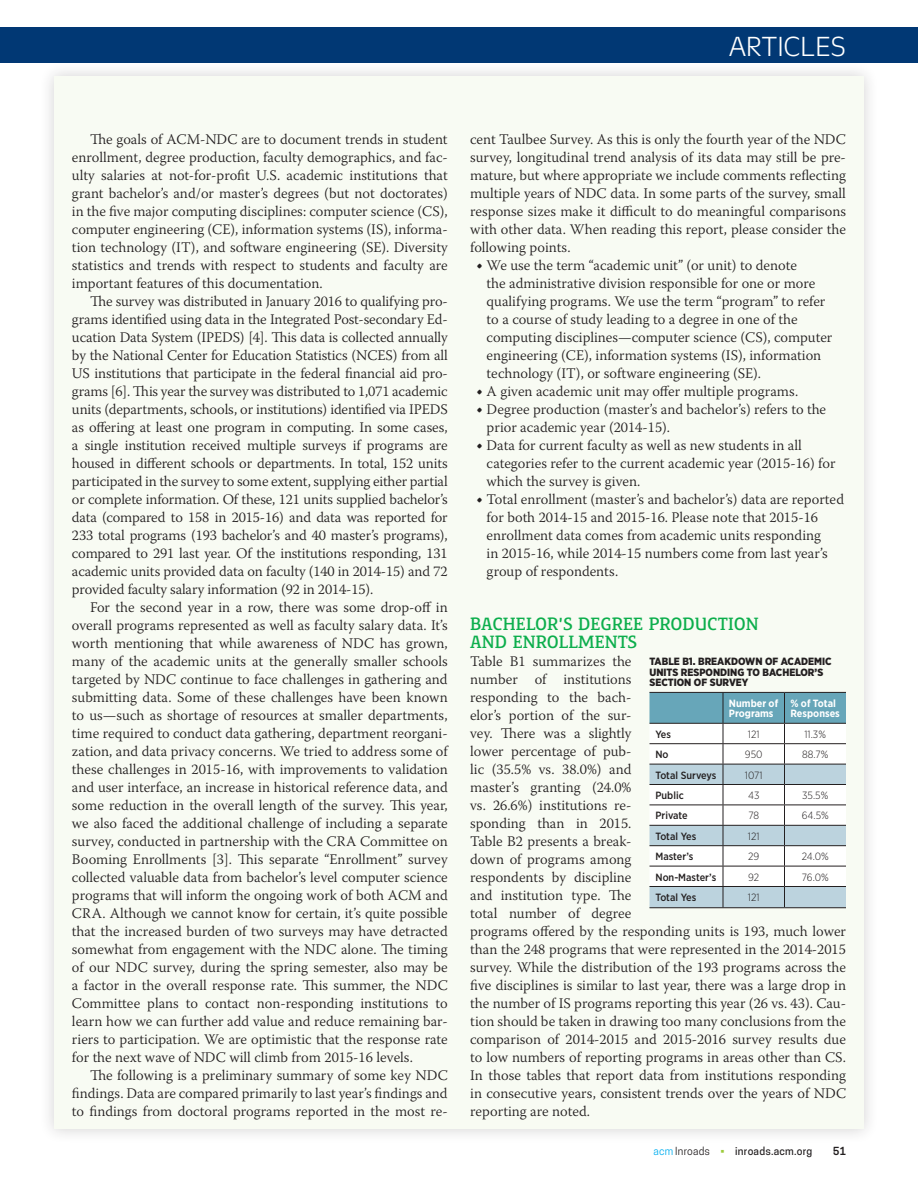
<style>
.page{position:relative;width:918px;height:1188px;background:#fff}
.page>*{position:absolute;margin:0;border:0;box-sizing:border-box;transform-origin:0 0}
.t1{font:300 30px "Clouseau Sans";color:#fff}
.t2{font:600 17.25px/18px "Precious Serif";color:#0cae4c}
.t3{font:300 14.7px/18px "Warnock Pro";color:#231f20;text-align:justify}
.t4{font:900 10.5px/10.5px "Gotham Narrow";color:#231f20}
.t5{font:500 10.5px "Gotham Narrow";color:#231f20}
.t6{font:300 10.5px "Gotham Narrow";color:#231f20}
.t7{font:700 10.5px/10.5px "Gotham Narrow";color:#fff}
.t8{font:500 10.5px "Cooper Hewitt";letter-spacing:.02em;color:#231f20}
.t9{font:600 10.5px "Cooper Hewitt";color:#231f20}
.s1{font-size:18px}
.s2{font-weight:400;color:#00aeef}
.s3{font-weight:400}
.s4{font-weight:400;color:#9ccb3b}
</style>
<div class="page">
<div style="left:39px;top:61px;width:841px;height:1084px;background:#231f20;opacity:.2"></div>
<div style="left:54px;top:76px;width:810px;height:1054px;background:#f8fbf3"></div>
<div style="left:0;top:27px;width:918px;height:36px;background:#013874"></div>
<svg style="left:650px;top:692px;width:196px;height:215px"></svg>
<hr style="left:650px;top:907px;width:73px;height:1px;background:#231f20">
<hr style="left:723px;top:907px;width:61px;height:1px;background:#231f20">
<hr style="left:784px;top:907px;width:62px;height:1px;background:#231f20">
<h1 class="t1" style="left:729px;top:36px;width:118px">ARTICLES</h1>
<p class="t3" style="left:72px;top:130px;width:377px;text-indent:18px">The goals of ACM-NDC are to document trends in student enrollment, degree production, faculty demographics, and fac&shy;ulty salaries at not-for-profit U.S. academic institutions that grant bachelor’s and/or master’s degrees (but not doctorates) in the five major computing disciplines: computer science (CS), computer engineering (CE), information systems (IS), informa&shy;tion technology (IT), and software engineering (SE). Diversity statistics and trends with respect to students and faculty are important features of this documentation.</p>
<p class="t3" style="left:72px;top:292px;width:377px;text-indent:18px">The survey was distributed in January 2016 to qualifying pro&shy;grams identified using data in the Integrated Post-secondary Ed&shy;ucation Data System (IPEDS) [4]. This data is collected annually by the National Center for Education Statistics (NCES) from all US institutions that participate in the federal financial aid pro&shy;grams [6]. This year the survey was distributed to 1,071 academic units (departments, schools, or institutions) identified via IPEDS as offering at least one program in computing. In some cases, a single institution received multiple surveys if programs are housed in different schools or departments. In total, 152 units participated in the survey to some extent, supplying either partial or complete information. Of these, 121 units supplied bachelor’s data (compared to 158 in 2015-16) and data was reported for 233 total programs (193 bachelor’s and 40 master’s programs), compared to 291 last year. Of the institutions responding, 131 academic units provided data on faculty (140 in 2014-15) and 72 provided faculty salary information (92 in 2014-15).</p>
<p class="t3" style="left:72px;top:598px;width:377px;text-indent:18px">For the second year in a row, there was some drop-off in overall programs represented as well as faculty salary data. It’s worth mentioning that while awareness of NDC has grown, many of the academic units at the generally smaller schools targeted by NDC continue to face challenges in gathering and submitting data. Some of these challenges have been known to us—such as shortage of resources at smaller departments, time required to conduct data gathering, department reorgani&shy;zation, and data privacy concerns. We tried to address some of these challenges in 2015-16, with improvements to validation and user interface, an increase in historical reference data, and some reduction in the overall length of the survey. This year, we also faced the additional challenge of including a separate survey, conducted in partnership with the CRA Committee on Booming Enrollments [3]. This separate “Enrollment” survey collected valuable data from bachelor’s level computer science programs that will inform the ongoing work of both ACM and CRA. Although we cannot know for certain, it’s quite possible that the increased burden of two surveys may have detracted somewhat from engagement with the NDC alone. The timing of our NDC survey, during the spring semester, also may be a factor in the overall response rate. This summer, the NDC Committee plans to contact non-responding institutions to learn how we can further add value and reduce remaining bar&shy;riers to participation. We are optimistic that the response rate for the next wave of NDC will climb from 2015-16 levels.</p>
<p class="t3" style="left:72px;top:1066px;width:377px;text-indent:18px">The following is a preliminary summary of some key NDC findings. Data are compared primarily to last year’s findings and to findings from doctoral programs reported in the most re-</p>
<p class="t3" style="left:470px;top:130px;width:377px">cent Taulbee Survey. As this is only the fourth year of the NDC survey, longitudinal trend analysis of its data may still be pre&shy;mature, but where appropriate we include comments reflecting multiple years of NDC data. In some parts of the survey, small response sizes make it difficult to do meaningful comparisons with other data. When reading this report, please consider the following points.</p>
<p class="t3" style="left:487px;top:256px;width:347px;text-align:left;text-indent:-10px"><span class="s1">•</span> We use the term “academic unit” (or unit) to denote<br>the administrative division responsible for one or more qualifying programs. We use the term “program” to refer to a course of study leading to a degree in one of the computing disciplines—computer science (CS), computer engineering (CE), information systems (IS), information technology (IT), or software engineering (SE).</p>
<p class="t3" style="left:476px;top:382px;width:324px"><span class="s1">•</span> A given academic unit may offer multiple programs.</p>
<p class="t3" style="left:487px;top:400px;width:341px;text-indent:-10px"><span class="s1">•</span> Degree production (master’s and bachelor’s) refers to the prior academic year (2014-15).</p>
<p class="t3" style="left:487px;top:436px;width:350px;text-align:left;text-indent:-10px"><span class="s1">•</span> Data for current faculty as well as new students in all categories refer to the current academic year (2015-16) for which the survey is given.</p>
<p class="t3" style="left:487px;top:490px;width:359px;text-align:left;text-indent:-10px"><span class="s1">•</span> Total enrollment (master’s and bachelor’s) data are reported for both 2014-15 and 2015-16. Please note that 2015-16 enrollment data comes from academic units responding<br>in 2015-16, while 2014-15 numbers come from last year’s group of respondents.</p>
<p class="t2" style="left:470px;top:615px;width:290px">BACHELOR’S DEGREE PRODUCTION<br>AND ENROLLMENTS</p>
<p class="t3" style="left:470px;top:652px;width:377px;text-align:left">Table B1 summarizes the<br>number of institutions<br>responding to the bach-<br>elor’s portion of the sur-<br>vey. There was a slightly<br>lower percentage of pub-<br>lic (35.5% vs. 38.0%) and<br>master’s granting (24.0%<br>vs. 26.6%) institutions re-<br>sponding than in 2015.<br>Table B2 presents a break-<br>down of programs among<br>respondents by discipline<br>and institution type. The<br>total number of degree<br>programs offered by the responding units is 193, much lower than the 248 programs that were represented in the 2014-2015 survey. While the distribution of the 193 programs across the five disciplines is similar to last year, there was a large drop in the number of IS programs reporting this year (26 vs. 43). Cau&shy;tion should be taken in drawing too many conclusions from the comparison of 2014-2015 and 2015-2016 survey results due to low numbers of reporting programs in areas other than CS.<br>In those tables that report data from institutions responding in consecutive years, consistent trends over the years of NDC reporting are noted.</p>
<p class="t4" style="left:650px;top:656px;width:184px">TABLE B1. BREAKDOWN OF ACADEMIC<br>UNITS RESPONDING TO BACHELOR’S<br>SECTION OF SURVEY</p>
<p class="t7" style="left:729px;top:698px;width:51px">Number of<br>Programs</p>
<p class="t7" style="left:790px;top:698px;width:51px">% of Total<br>Responses</p>
<p class="t5" style="left:655px;top:727px;width:17px">Yes</p>
<p class="t6" style="left:748px;top:728px;width:13px">121</p>
<p class="t6" style="left:805px;top:728px;width:23px">11.3%</p>
<p class="t5" style="left:655px;top:748px;width:15px">No</p>
<p class="t6" style="left:745px;top:748px;width:19px">950</p>
<p class="t6" style="left:802px;top:748px;width:28px">88.7%</p>
<p class="t5" style="left:656px;top:768px;width:62px">Total Surveys</p>
<p class="t6" style="left:745px;top:768px;width:19px">1071</p>
<p class="t5" style="left:656px;top:789px;width:30px">Public</p>
<p class="t6" style="left:748px;top:789px;width:13px">43</p>
<p class="t6" style="left:802px;top:789px;width:28px">35.5%</p>
<p class="t5" style="left:656px;top:809px;width:34px">Private</p>
<p class="t6" style="left:748px;top:809px;width:12px">78</p>
<p class="t6" style="left:802px;top:809px;width:28px">64.5%</p>
<p class="t5" style="left:656px;top:829px;width:42px">Total Yes</p>
<p class="t6" style="left:748px;top:830px;width:13px">121</p>
<p class="t5" style="left:656px;top:850px;width:39px">Master’s</p>
<p class="t6" style="left:748px;top:850px;width:13px">29</p>
<p class="t6" style="left:802px;top:850px;width:29px">24.0%</p>
<p class="t5" style="left:656px;top:870px;width:62px">Non-Master’s</p>
<p class="t6" style="left:748px;top:870px;width:13px">92</p>
<p class="t6" style="left:802px;top:870px;width:28px">76.0%</p>
<p class="t5" style="left:656px;top:891px;width:42px">Total Yes</p>
<p class="t6" style="left:748px;top:891px;width:13px">121</p>
<p class="t8" style="left:653px;top:1145px;width:160px"><span class="s2">acm</span> <span class="s3">Inroads</span> <span class="s4">•</span> inroads.acm.org</p>
<p class="t9" style="left:833px;top:1145px;width:14px">51</p>
</div>
